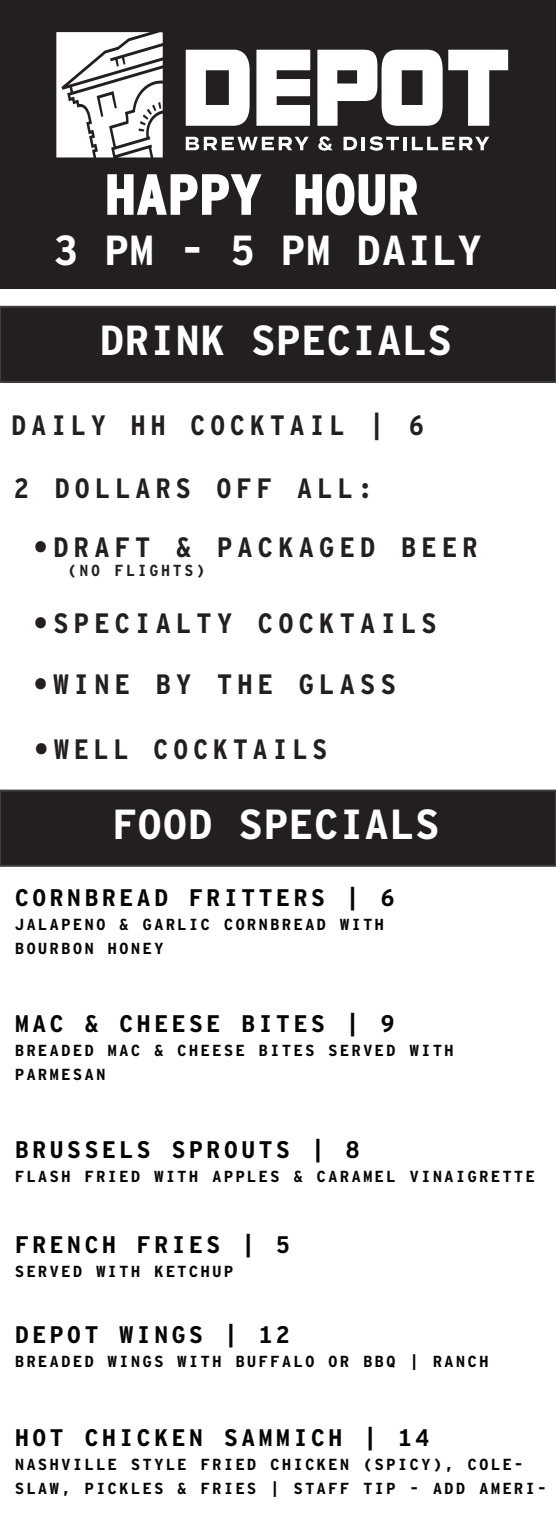
<style>
.page{position:relative;width:556px;height:1522px;background:#fff}
.page>*{position:absolute;margin:0;border:0;box-sizing:border-box;transform-origin:0 0}
.t1{font:700 55px "Interstate Mono";color:#fff;scale:.95 1}
.t2{font:700 42px "Interstate Mono";color:#fff}
.t3{font:700 28px "Interstate Mono";letter-spacing:.175em;color:#231f20;scale:.94 1}
.t4{font:700 28px "Interstate Mono";letter-spacing:.175em;color:#231f20;scale:.92 1}
.t5{font:700 28px "Interstate Mono";letter-spacing:.175em;color:#231f20;scale:.93 1}
.t6{font:700 24px "Interstate Mono";letter-spacing:.125em;color:#050504}
.t7{font:700 16px/24px "Interstate Mono";letter-spacing:.125em;color:#050504}
.t8{font:700 16px "Interstate Mono";letter-spacing:.175em;color:#231f20;scale:.94 1}
</style>
<div class="page">
<div style="left:0;top:0;width:556px;height:288px;background:#231f20"></div>
<svg style="left:107px;top:174px;width:155px;height:41px"></svg>
<svg style="left:295px;top:173px;width:123px;height:43px"></svg>
<svg style="left:186px;top:137px;width:122px;height:13px"></svg>
<svg style="left:318px;top:136px;width:15px;height:15px"></svg>
<svg style="left:343px;top:137px;width:14px;height:13px"></svg>
<hr style="left:361px;top:137px;width:4px;height:13px;background:#fff">
<svg style="left:369px;top:136px;width:120px;height:15px"></svg>
<svg style="left:56px;top:32px;width:107px;height:125px;background:#d9d8d9"></svg>
<svg style="left:186px;top:50px;width:63px;height:76px"></svg>
<svg style="left:256px;top:50px;width:54px;height:76px;background:#dddcdc"></svg>
<svg style="left:317px;top:50px;width:125px;height:76px"></svg>
<svg style="left:448px;top:50px;width:60px;height:76px"></svg>
<div style="left:0;top:306px;width:556px;height:77px;background:#231f20;border:2px solid #3e3e3f"></div>
<div style="left:0;top:789px;width:556px;height:78px;background:#231f20;border:2px solid #3e3e3f"></div>
<h1 class="t1" style="left:105px;top:161px;width:332px">HAPPY HOUR</h1>
<h2 class="t2" style="left:54px;top:224px;width:430px">3 PM - 5 PM DAILY</h2>
<h2 class="t2" style="left:99px;top:314px;width:354px">DRINK SPECIALS</h2>
<h3 class="t4" style="left:11px;top:408px;width:450px">DAILY HH COCKTAIL | 6</h3>
<h3 class="t5" style="left:14px;top:471px;width:387px">2 DOLLARS OFF ALL:</h3>
<h3 class="t3" style="left:33px;top:530px;width:475px">•DRAFT &amp; PACKAGED BEER</h3>
<p class="t8" style="left:68px;top:561px;width:148px">(NO FLIGHTS)</p>
<h3 class="t3" style="left:33px;top:606px;width:431px">•SPECIALTY COCKTAILS</h3>
<h3 class="t3" style="left:33px;top:667px;width:388px">•WINE BY THE GLASS</h3>
<h3 class="t3" style="left:33px;top:732px;width:314px">•WELL COCKTAILS</h3>
<h2 class="t2" style="left:112px;top:798px;width:329px">FOOD SPECIALS</h2>
<h3 class="t6" style="left:15px;top:883px;width:381px">CORNBREAD FRITTERS | 6</h3>
<p class="t7" style="left:15px;top:912px;width:371px">JALAPENO &amp; GARLIC CORNBREAD WITH<br>BOURBON HONEY</p>
<h3 class="t6" style="left:15px;top:1009px;width:381px">MAC &amp; CHEESE BITES | 9</h3>
<p class="t7" style="left:15px;top:1038px;width:440px">BREADED MAC &amp; CHEESE BITES SERVED WITH<br>PARMESAN</p>
<h3 class="t6" style="left:15px;top:1135px;width:347px">BRUSSELS SPROUTS | 8</h3>
<p class="t7" style="left:15px;top:1164px;width:522px">FLASH FRIED WITH APPLES &amp; CARAMEL VINAIGRETTE</p>
<h3 class="t6" style="left:15px;top:1229px;width:277px">FRENCH FRIES | 5</h3>
<p class="t7" style="left:15px;top:1258px;width:220px">SERVED WITH KETCHUP</p>
<h3 class="t6" style="left:15px;top:1319px;width:277px">DEPOT WINGS | 12</h3>
<p class="t7" style="left:15px;top:1348px;width:475px">BREADED WINGS WITH BUFFALO OR BBQ | RANCH</p>
<h3 class="t6" style="left:15px;top:1423px;width:416px">HOT CHICKEN SAMMICH | 14</h3>
<p class="t7" style="left:15px;top:1452px;width:533px">NASHVILLE STYLE FRIED CHICKEN (SPICY), COLE-<br>SLAW, PICKLES &amp; FRIES | STAFF TIP - ADD AMERI-</p>
</div>
